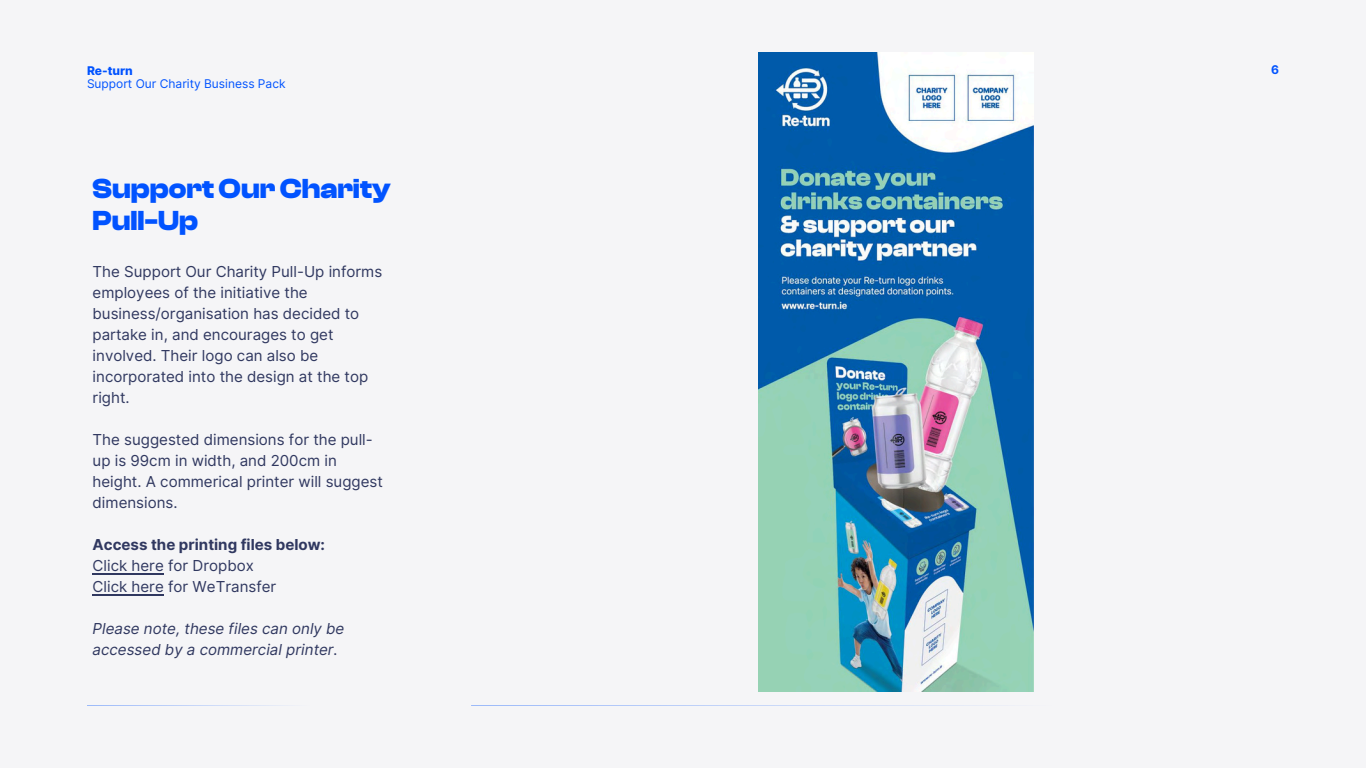
<style>
.page{position:relative;width:1366px;height:768px;background:#f5f5f7}
.page>*{position:absolute;margin:0;border:0;box-sizing:border-box;transform-origin:0 0}
.t1{font:700 28.5px/32.2px "Clash Display";color:#0153ff}
.t2{font:15.1px/21px "Inter";color:#303860}
.t3{font:italic 15.1px/21px "Inter";color:#303860}
.t4{font:12px "Inter";color:#0153ff}
.t5{font:800 12px "Inter";color:#0153ff}
.t6{font:700 12px "Inter";color:#0153ff}
.s1{font-weight:700}
</style>
<div class="page">
<img style="left:758px;top:53px;width:275px;height:639px">
<hr style="left:93px;top:573px;width:71px;height:1px;background:#303860">
<hr style="left:93px;top:594px;width:71px;height:1px;background:#303860">
<h1 class="t5" style="left:87px;top:63px;width:47px">Re-turn</h1>
<p class="t6" style="left:1271px;top:63px;width:9px">6</p>
<h2 class="t4" style="left:87px;top:77px;width:200px">Support Our Charity Business Pack</h2>
<h2 class="t1" style="left:93px;top:173px;width:299px">Support Our Charity<br>Pull-Up</h2>
<h2 class="t2" style="left:93px;top:261px;width:291px">The Support Our Charity Pull-Up informs employees of the initiative the business/organisation has decided to partake in, and encourages to get involved. Their logo can also be incorporated into the design at the top right.</h2>
<h2 class="t2" style="left:93px;top:429px;width:292px">The suggested dimensions for the pull&shy;up is 99cm in width, and 200cm in height. A commerical printer will suggest dimensions.</h2>
<p class="t2" style="left:93px;top:534px;width:234px"><span class="s1">Access the printing files below:<br></span>Click here for Dropbox<br>Click here for WeTransfer</p>
<p class="t3" style="left:93px;top:618px;width:253px">Please note, these files can only be accessed by a commercial printer.</p>
</div>
